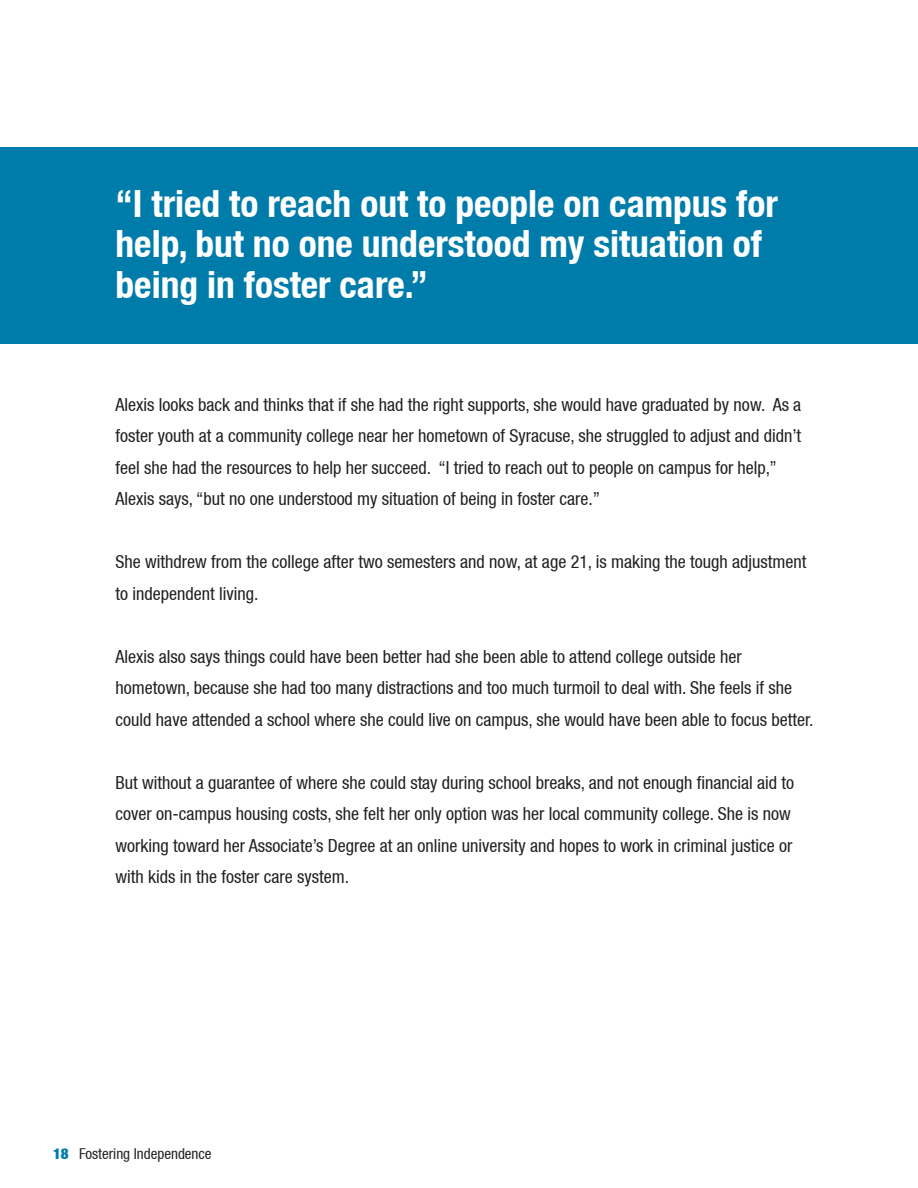
<style>
.page{position:relative;width:918px;height:1188px;background:#fff}
.page>*{position:absolute;margin:0;border:0;box-sizing:border-box;transform-origin:0 0}
.t1{font:700 condensed 37.5px/40.5px "Helvetica Neue LT";color:#fff}
.t2{font:condensed 18px/31.5px "Helvetica Neue LT";color:#231f20}
.t3{font:condensed 15px "Helvetica Neue LT";color:#231f20}
.s1{font-weight:900;color:#007caa}
</style>
<div class="page">
<div style="left:0;top:147px;width:918px;height:197px;background:#007caa"></div>
<h1 class="t1" style="left:116px;top:183px;width:664px">“I tried to reach out to people on campus for help, but no one understood my situation of being in foster care.”</h1>
<p class="t2" style="left:116px;top:389px;width:687px">Alexis looks back and thinks that if she had the right supports, she would have graduated by now. As a foster youth at a community college near her hometown of Syracuse, she struggled to adjust and didn’t feel she had the resources to help her succeed. “I tried to reach out to people on campus for help,” Alexis says, “but no one understood my situation of being in foster care.”</p>
<p class="t2" style="left:116px;top:546px;width:692px">She withdrew from the college after two semesters and now, at age 21, is making the tough adjustment to independent living.</p>
<p class="t2" style="left:116px;top:641px;width:699px">Alexis also says things could have been better had she been able to attend college outside her hometown, because she had too many distractions and too much turmoil to deal with. She feels if she could have attended a school where she could live on campus, she would have been able to focus better.</p>
<p class="t2" style="left:116px;top:767px;width:680px">But without a guarantee of where she could stay during school breaks, and not enough financial aid to cover on-campus housing costs, she felt her only option was her local community college. She is now working toward her Associate’s Degree at an online university and hopes to work in criminal justice or with kids in the foster care system.</p>
<p class="t3" style="left:53px;top:1145px;width:160px"><span class="s1">18</span> Fostering Independence</p>
</div>
